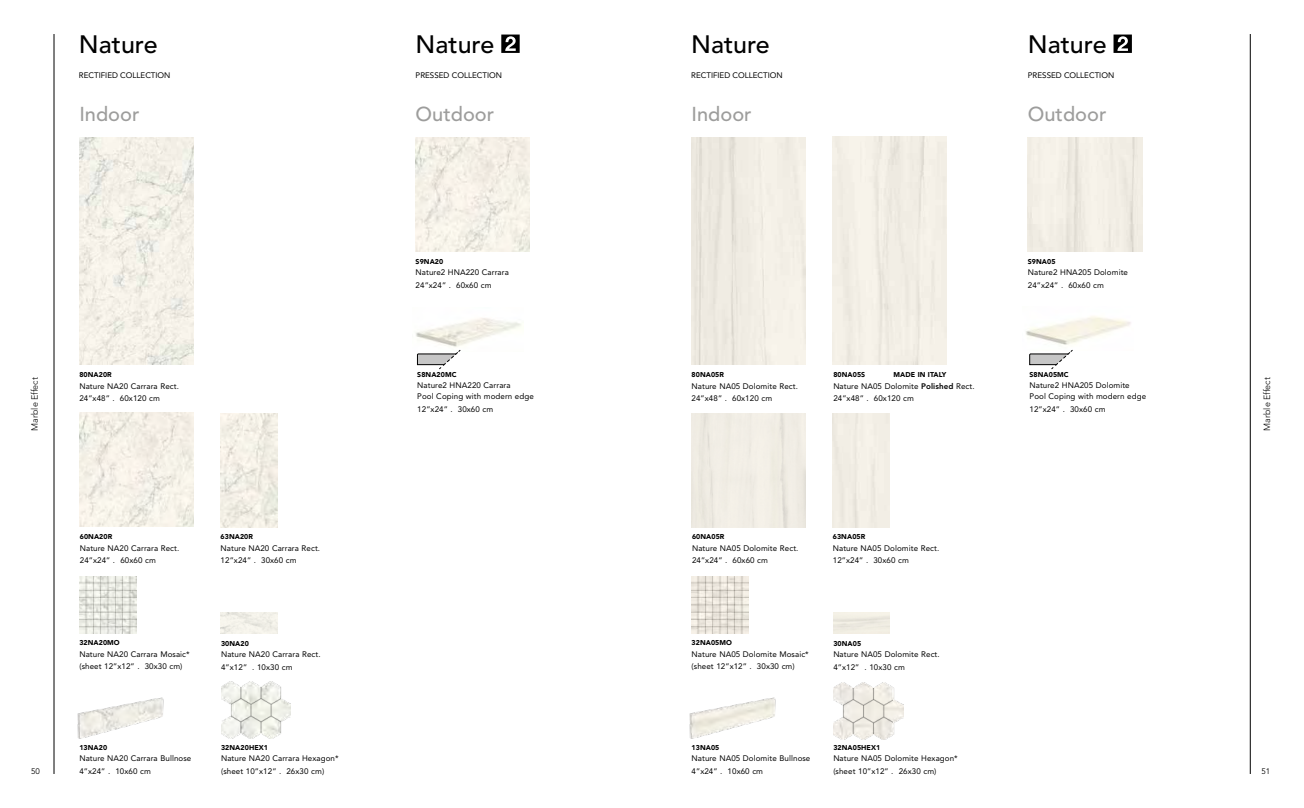
<style>
.page{position:relative;width:1304px;height:808px;background:#fff}
.page>*{position:absolute;margin:0;border:0;box-sizing:border-box;transform-origin:0 0}
.t1{font:500 25px "Avenir LT Std";color:#000}
.t2{font:500 20px "Avenir LT Std";color:#9d9d9c}
.t3{font:300 9px "Avenir LT Std";color:#000}
.t4{font:8px/12.7px "Avenir LT Std";letter-spacing:.01em;color:#000}
.t5{font:8px "Avenir LT Std";color:#000}
.t6{font:900 7px "Avenir LT Std";letter-spacing:.01em;color:#000}
.s1{font-weight:800}
</style>
<div class="page">
<svg style="left:501px;top:35px;width:19px;height:18px"></svg>
<img style="left:221px;top:681px;width:69px;height:57px">
<img style="left:80px;top:137px;width:113px;height:228px">
<img style="left:80px;top:413px;width:114px;height:114px">
<img style="left:416px;top:137px;width:114px;height:115px">
<img style="left:221px;top:413px;width:57px;height:114px">
<img style="left:221px;top:612px;width:57px;height:22px">
<img style="left:79px;top:576px;width:57px;height:57px">
<img style="left:77px;top:697px;width:87px;height:42px">
<img style="left:415px;top:318px;width:107px;height:29px">
<svg style="left:417px;top:350px;width:44px;height:19px"></svg>
<img style="left:1026px;top:316px;width:105px;height:29px">
<svg style="left:1113px;top:35px;width:19px;height:18px"></svg>
<svg style="left:1029px;top:349px;width:44px;height:20px"></svg>
<img style="left:692px;top:576px;width:56px;height:57px">
<img style="left:834px;top:682px;width:69px;height:57px">
<img style="left:689px;top:697px;width:87px;height:42px">
<img style="left:692px;top:137px;width:113px;height:228px">
<div style="left:833px;top:137px;width:114px;height:228px;background:#f2eee5"></div>
<div style="left:692px;top:413px;width:114px;height:114px;background:#f0ede4"></div>
<img style="left:1028px;top:138px;width:114px;height:114px">
<hr style="left:1250px;top:34px;width:1px;height:740px;background:#000">
<hr style="left:54px;top:34px;width:1px;height:740px;background:#000">
<h1 class="t1" style="left:79px;top:30px;width:80px">Nature</h1>
<p class="t4" style="left:79px;top:69px;width:93px">RECTIFIED COLLECTION</p>
<h1 class="t1" style="left:416px;top:30px;width:80px">Nature</h1>
<p class="t4" style="left:416px;top:69px;width:88px">PRESSED COLLECTION</p>
<h1 class="t1" style="left:691px;top:30px;width:80px">Nature</h1>
<p class="t4" style="left:691px;top:69px;width:93px">RECTIFIED COLLECTION</p>
<h1 class="t1" style="left:1028px;top:30px;width:80px">Nature</h1>
<p class="t4" style="left:1028px;top:69px;width:88px">PRESSED COLLECTION</p>
<h2 class="t2" style="left:79px;top:103px;width:62px">Indoor</h2>
<h2 class="t2" style="left:416px;top:103px;width:80px">Outdoor</h2>
<h2 class="t2" style="left:692px;top:103px;width:62px">Indoor</h2>
<h2 class="t2" style="left:1028px;top:103px;width:80px">Outdoor</h2>
<p class="t6" style="left:416px;top:257px;width:29px">S9NA20</p>
<p class="t4" style="left:416px;top:266px;width:95px">Nature2 HNA220 Carrara<br>24”x24” . 60x60 cm</p>
<p class="t6" style="left:1028px;top:257px;width:29px">S9NA05</p>
<p class="t4" style="left:1028px;top:266px;width:102px">Nature2 HNA205 Dolomite<br>24”x24” . 60x60 cm</p>
<p class="t6" style="left:417px;top:370px;width:41px">S8NA20MC</p>
<p class="t4" style="left:417px;top:380px;width:118px;line-height:10.7px">Nature2 HNA220 Carrara<br>Pool Coping with modern edge</p>
<p class="t4" style="left:417px;top:402px;width:78px">12”x24” . 30x60 cm</p>
<p class="t6" style="left:1029px;top:370px;width:41px">S8NA05MC</p>
<p class="t4" style="left:1029px;top:380px;width:118px;line-height:10.7px">Nature2 HNA205 Dolomite<br>Pool Coping with modern edge</p>
<p class="t4" style="left:1029px;top:402px;width:78px">12”x24” . 30x60 cm</p>
<p class="t6" style="left:833px;top:371px;width:33px">80NA05S</p>
<p class="t6" style="left:893px;top:371px;width:54px">MADE IN ITALY</p>
<p class="t4" style="left:833px;top:379px;width:143px">Nature NA05 Dolomite <span class="s1">Polished</span> Rect.<br>24”x48” . 60x120 cm</p>
<p class="t6" style="left:79px;top:371px;width:34px">80NA20R</p>
<p class="t4" style="left:79px;top:379px;width:101px">Nature NA20 Carrara Rect.<br>24”x48” . 60x120 cm</p>
<p class="t6" style="left:692px;top:371px;width:34px">80NA05R</p>
<p class="t4" style="left:692px;top:379px;width:108px">Nature NA05 Dolomite Rect.<br>24”x48” . 60x120 cm</p>
<p class="t3" style="left:30px;top:431px;width:55px;rotate:-90deg">Marble Effect</p>
<p class="t3" style="left:1262px;top:431px;width:55px;rotate:-90deg">Marble Effect</p>
<p class="t6" style="left:80px;top:533px;width:34px">60NA20R</p>
<p class="t4" style="left:80px;top:541px;width:101px">Nature NA20 Carrara Rect.<br>24”x24” . 60x60 cm</p>
<p class="t6" style="left:79px;top:639px;width:42px">32NA20MO</p>
<p class="t4" style="left:79px;top:647px;width:112px">Nature NA20 Carrara Mosaic* (sheet 12”x12” . 30x30 cm)</p>
<p class="t6" style="left:221px;top:533px;width:34px">63NA20R</p>
<p class="t4" style="left:221px;top:541px;width:101px">Nature NA20 Carrara Rect.<br>12”x24” . 30x60 cm</p>
<p class="t6" style="left:221px;top:639px;width:29px">30NA20</p>
<p class="t4" style="left:221px;top:648px;width:101px">Nature NA20 Carrara Rect.<br>4”x12” . 10x30 cm</p>
<p class="t6" style="left:692px;top:533px;width:34px">60NA05R</p>
<p class="t4" style="left:692px;top:541px;width:108px">Nature NA05 Dolomite Rect.<br>24”x24” . 60x60 cm</p>
<p class="t6" style="left:833px;top:533px;width:34px">63NA05R</p>
<p class="t4" style="left:833px;top:541px;width:108px">Nature NA05 Dolomite Rect.<br>12”x24” . 30x60 cm</p>
<p class="t6" style="left:692px;top:639px;width:42px">32NA05MO</p>
<p class="t4" style="left:692px;top:647px;width:119px">Nature NA05 Dolomite Mosaic* (sheet 12”x12” . 30x30 cm)</p>
<p class="t6" style="left:833px;top:639px;width:29px">30NA05</p>
<p class="t4" style="left:833px;top:648px;width:108px">Nature NA05 Dolomite Rect.<br>4”x12” . 10x30 cm</p>
<p class="t6" style="left:79px;top:743px;width:29px">13NA20</p>
<p class="t4" style="left:79px;top:752px;width:113px">Nature NA20 Carrara Bullnose<br>4”x24” . 10x60 cm</p>
<p class="t6" style="left:692px;top:743px;width:29px">13NA05</p>
<p class="t4" style="left:692px;top:752px;width:120px">Nature NA05 Dolomite Bullnose<br>4”x24” . 10x60 cm</p>
<p class="t6" style="left:221px;top:743px;width:49px">32NA20HEX1</p>
<p class="t4" style="left:221px;top:752px;width:119px">Nature NA20 Carrara Hexagon* (sheet 10”x12” . 26x30 cm)</p>
<p class="t6" style="left:833px;top:743px;width:49px">32NA05HEX1</p>
<p class="t4" style="left:833px;top:752px;width:126px">Nature NA05 Dolomite Hexagon* (sheet 10”x12” . 26x30 cm)</p>
<p class="t5" style="left:31px;top:766px;width:10px">50</p>
<p class="t5" style="left:1261px;top:766px;width:10px">51</p>
</div>
